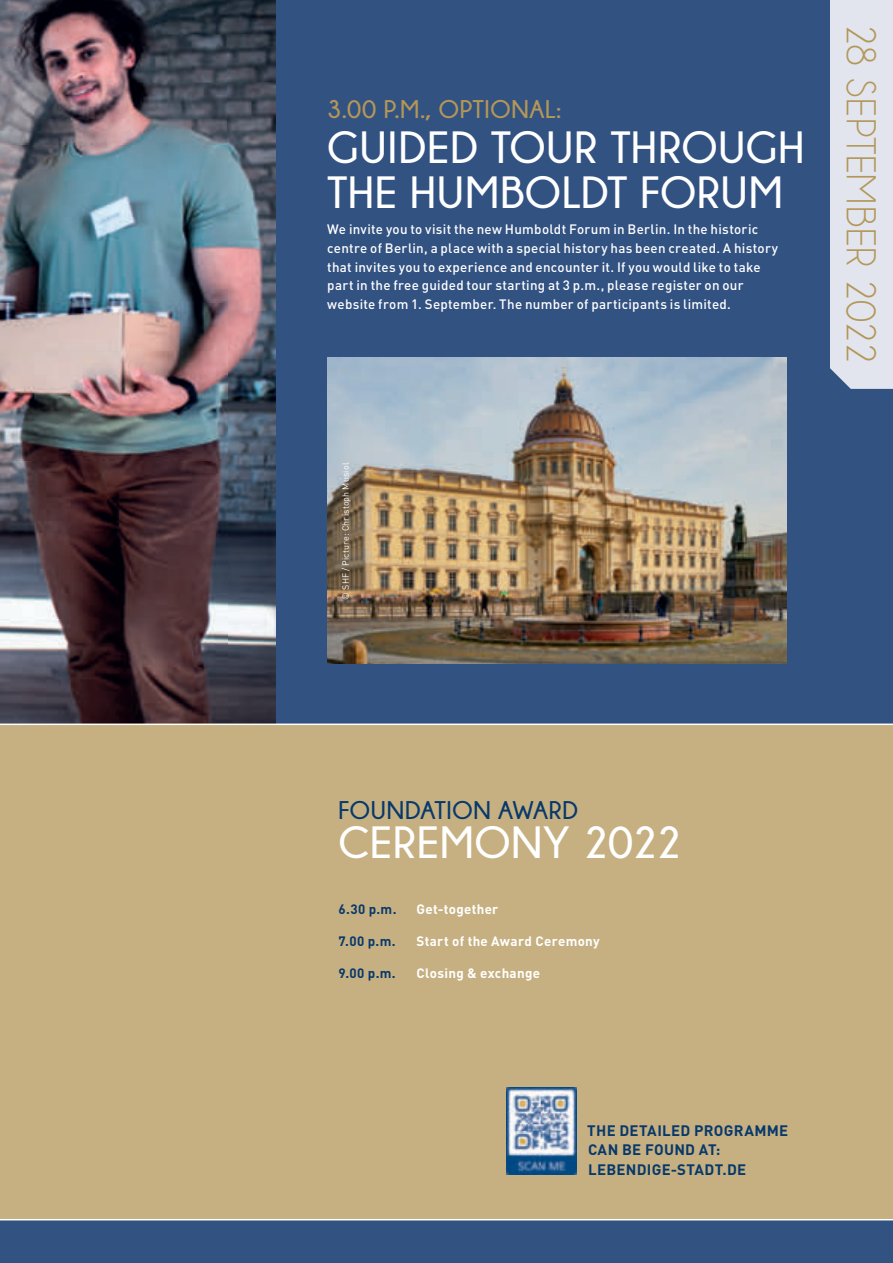
<style>
.page{position:relative;width:893px;height:1263px;background:#325282}
.page>*{position:absolute;margin:0;border:0;box-sizing:border-box;transform-origin:0 0}
.t1{font:700 45px/45px "Champagne&Limousines";letter-spacing:.02em;color:#fff}
.t2{font:42.15px "Champagne&Limousines";color:#b39758}
.t3{font:700 25.5px "Champagne&Limousines";letter-spacing:.025em;color:#b39758}
.t4{font:700 25.5px "Champagne&Limousines";letter-spacing:.02em;color:#08396b}
.t5{font:700 15px/19.5px "DIN";letter-spacing:.015em;color:#08396b}
.t6{font:500 13.5px/18.8px "DIN";letter-spacing:.02em;color:#fff}
.t7{font:700 13.5px "DIN";letter-spacing:.025em;color:#fff}
.t8{font:700 13.5px "DIN";color:#08396b}
.t9{font:9px "DIN";letter-spacing:.02em;color:#fff}
</style>
<div class="page">
<img style="left:0;top:0;width:275px;height:723px">
<div style="left:0;top:725px;width:893px;height:495px;background:#c6b081"></div>
<img style="left:327px;top:357px;width:460px;height:306px">
<hr style="left:0;top:1219px;width:893px;height:1px;background:#fff">
<div style="left:830px;top:0;width:63px;height:389px;background:#e2e5ee"></div>
<img style="left:507px;top:1088px;width:69px;height:86px">
<hr style="left:0;top:723px;width:893px;height:2px;background:#fff">
<h3 class="t3" style="left:327px;top:95px;width:235px">3.00 P.M., OPTIONAL:</h3>
<h1 class="t1" style="left:327px;top:125px;width:478px">GUIDED TOUR THROUGH<br>THE HUMBOLDT FORUM</h1>
<p class="t6" style="left:327px;top:219px;width:452px">We invite you to visit the new Humboldt Forum in Berlin. In the historic centre of Berlin, a place with a special history has been created. A history that invites you to experience and encounter it. If you would like to take part in the free guided tour starting at 3 p.m., please register on our website from 1. September. The number of participants is limited.</p>
<p class="t9" style="left:340px;top:600px;width:138px;rotate:-90deg">© SHF / Picture: Christoph Musiol</p>
<h2 class="t2" style="left:882px;top:24px;width:341px;rotate:90deg">28 SEPTEMBER 2022</h2>
<h3 class="t4" style="left:339px;top:796px;width:241px">FOUNDATION AWARD</h3>
<h1 class="t1" style="left:339px;top:819px;width:344px">CEREMONY 2022</h1>
<p class="t8" style="left:339px;top:900px;width:59px">6.30 p.m.</p>
<p class="t7" style="left:417px;top:900px;width:83px">Get-together</p>
<p class="t8" style="left:339px;top:932px;width:58px">7.00 p.m.</p>
<p class="t7" style="left:417px;top:932px;width:185px">Start of the Award Ceremony</p>
<p class="t8" style="left:339px;top:965px;width:59px">9.00 p.m.</p>
<p class="t7" style="left:417px;top:965px;width:125px">Closing &amp; exchange</p>
<p class="t5" style="left:587px;top:1120px;width:202px">THE DETAILED PROGRAMME<br>CAN BE FOUND AT:<br>LEBENDIGE-STADT.DE</p>
</div>
